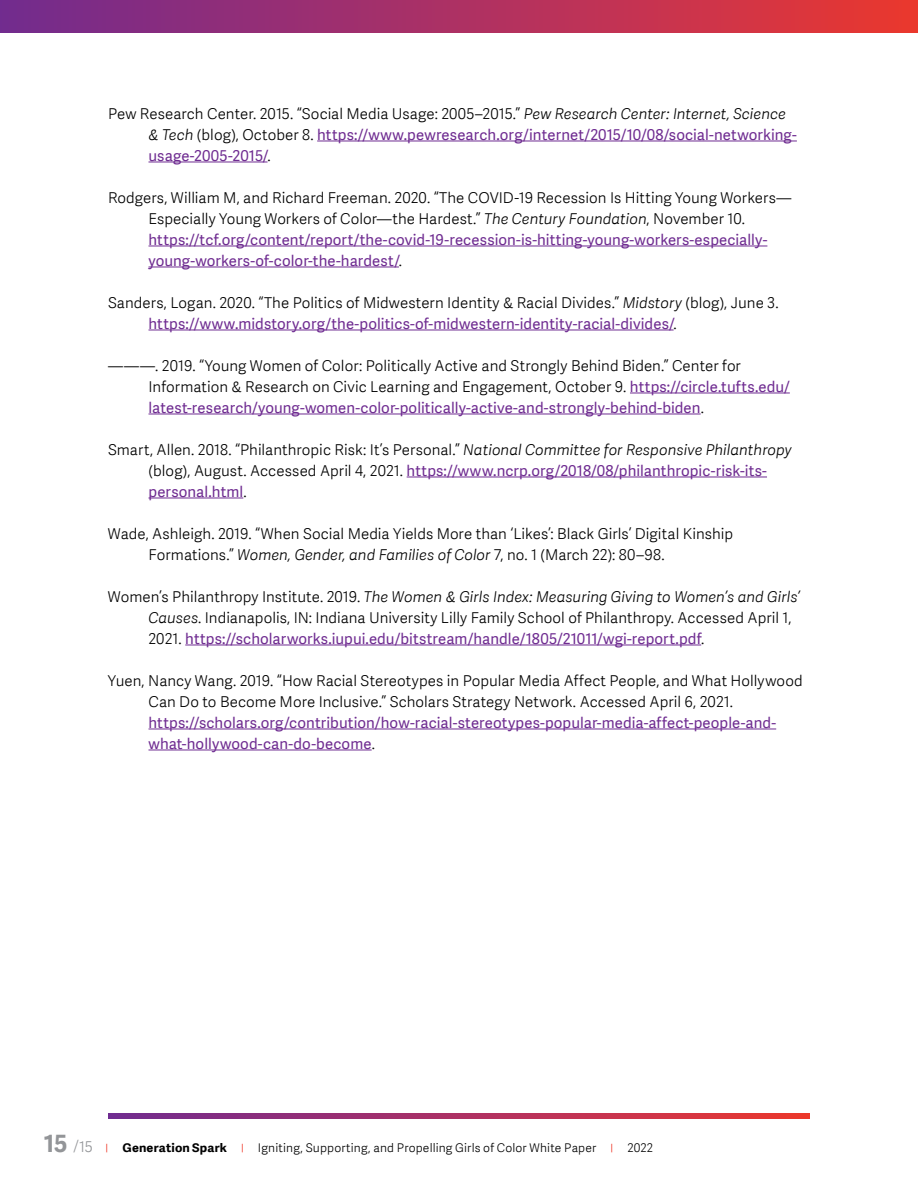
<style>
.page{position:relative;width:918px;height:1188px;background:#fff}
.page>*{position:absolute;margin:0;border:0;box-sizing:border-box;transform-origin:0 0}
.t1{font:300 15px/21px "Adelle Sans";letter-spacing:.005em;color:#000}
.t2{font:15px/21px "Adelle Sans";letter-spacing:.005em;color:#6f2c91}
.t3{font:300 12px "Adelle Sans";letter-spacing:.015em;color:#000}
.s1{font-weight:300;color:#000}
.s2{font-weight:300;font-style:italic;color:#000}
.s3{font-style:italic}
.s4{font-weight:400;color:#6f2c91}
.s5{font-weight:700;font-size:24px;color:#939598}
.s6{font-size:15px;color:#939598}
.s7{font-size:9.6px;color:#ef3829}
.s8{font-weight:700}
</style>
<div class="page">
<div style="left:0;top:0;width:918px;height:32px;background:linear-gradient(to right,#722b91,#ea3732)"></div>
<svg style="left:108px;top:1114px;width:702px;height:4px;background:#ad3061"></svg>
<hr style="left:317px;top:141px;width:480px;height:1px;background:#6f2c91">
<hr style="left:148px;top:162px;width:120px;height:1px;background:#6f2c91">
<hr style="left:148px;top:246px;width:619px;height:1px;background:#6f2c91">
<hr style="left:148px;top:267px;width:251px;height:1px;background:#6f2c91">
<hr style="left:148px;top:330px;width:526px;height:1px;background:#6f2c91">
<hr style="left:630px;top:393px;width:160px;height:1px;background:#6f2c91">
<hr style="left:148px;top:414px;width:553px;height:1px;background:#6f2c91">
<hr style="left:407px;top:477px;width:360px;height:1px;background:#6f2c91">
<hr style="left:148px;top:498px;width:95px;height:1px;background:#6f2c91">
<hr style="left:185px;top:645px;width:516px;height:1px;background:#6f2c91">
<hr style="left:148px;top:729px;width:628px;height:1px;background:#6f2c91">
<hr style="left:148px;top:750px;width:224px;height:1px;background:#6f2c91">
<p class="t2" style="left:148px;top:103px;width:650px;text-indent:-40px"><span class="s1">Pew Research Center. 2015. “Social Media Usage: 2005–2015.”</span> <span class="s2">Pew Research Center: Internet, Science &amp; Tech</span> <span class="s1">(blog), October 8.</span> https://www.pewresearch.org/internet/2015/10/08/social-networking&shy;usage-2005-2015/<span class="s1">.</span></p>
<p class="t1" style="left:149px;top:187px;width:644px;text-indent:-40px">Rodgers, William M, and Richard Freeman. 2020. “The COVID-19 Recession Is Hitting Young Workers— Especially Young Workers of Color—the Hardest.” <span class="s3">The Century Foundation</span>, November 10. <span class="s4">https://tcf.org/content/report/the-covid-19-recession-is-hitting-young-workers-especially&shy;young-workers-of-color-the-hardest/</span>.</p>
<p class="t1" style="left:149px;top:292px;width:632px;text-indent:-41px">Sanders, Logan. 2020. “The Politics of Midwestern Identity &amp; Racial Divides.” <span class="s3">Midstory</span> (blog), June 3. <span class="s4">https://www.midstory.org/the-politics-of-midwestern-identity-racial-divides/</span>.</p>
<p class="t1" style="left:148px;top:355px;width:643px;text-indent:-40px">———. 2019. “Young Women of Color: Politically Active and Strongly Behind Biden.” Center for<br>Information &amp; Research on Civic Learning and Engagement, October 9. <span class="s4">https://circle.tufts.edu/ latest-research/young-women-color-politically-active-and-strongly-behind-biden</span>.</p>
<p class="t1" style="left:148px;top:439px;width:645px;text-indent:-40px">Smart, Allen. 2018. “Philanthropic Risk: It’s Personal.” <span class="s3">National Committee for Responsive Philanthropy </span>(blog), August. Accessed April 4, 2021. <span class="s4">https://www.ncrp.org/2018/08/philanthropic-risk-its&shy;personal.html</span>.</p>
<p class="t1" style="left:148px;top:523px;width:586px;text-indent:-40px">Wade, Ashleigh. 2019. “When Social Media Yields More than ‘Likes’: Black Girls’ Digital Kinship<br>Formations.” <span class="s3">Women, Gender, and Families of Color</span> 7, no. 1 (March 22): 80–98.</p>
<p class="t1" style="left:148px;top:586px;width:653px;text-indent:-40px">Women’s Philanthropy Institute. 2019. <span class="s3">The Women &amp; Girls Index: Measuring Giving to Women’s and Girls’<br>Causes</span>. Indianapolis, IN: Indiana University Lilly Family School of Philanthropy. Accessed April 1,<br>2021. <span class="s4">https://scholarworks.iupui.edu/bitstream/handle/1805/21011/wgi-report.pdf</span>.</p>
<p class="t1" style="left:148px;top:670px;width:656px;text-indent:-40px">Yuen, Nancy Wang. 2019. “How Racial Stereotypes in Popular Media Affect People, and What Hollywood<br>Can Do to Become More Inclusive.” Scholars Strategy Network. Accessed April 6, 2021.</p>
<p class="t2" style="left:148px;top:712px;width:629px">https://scholars.org/contribution/how-racial-stereotypes-popular-media-affect-people-and&shy;what-hollywood-can-do-become<span class="s1">.</span></p>
<p class="t3" style="left:44px;top:1141px;width:611px"><span class="s5">15</span> <span class="s6">/15</span> <span class="s7">|</span> <span class="s8">Generation Spark</span> <span class="s7">|</span> Igniting, Supporting, and Propelling Girls of Color White Paper <span class="s7">|</span> 2022</p>
</div>
